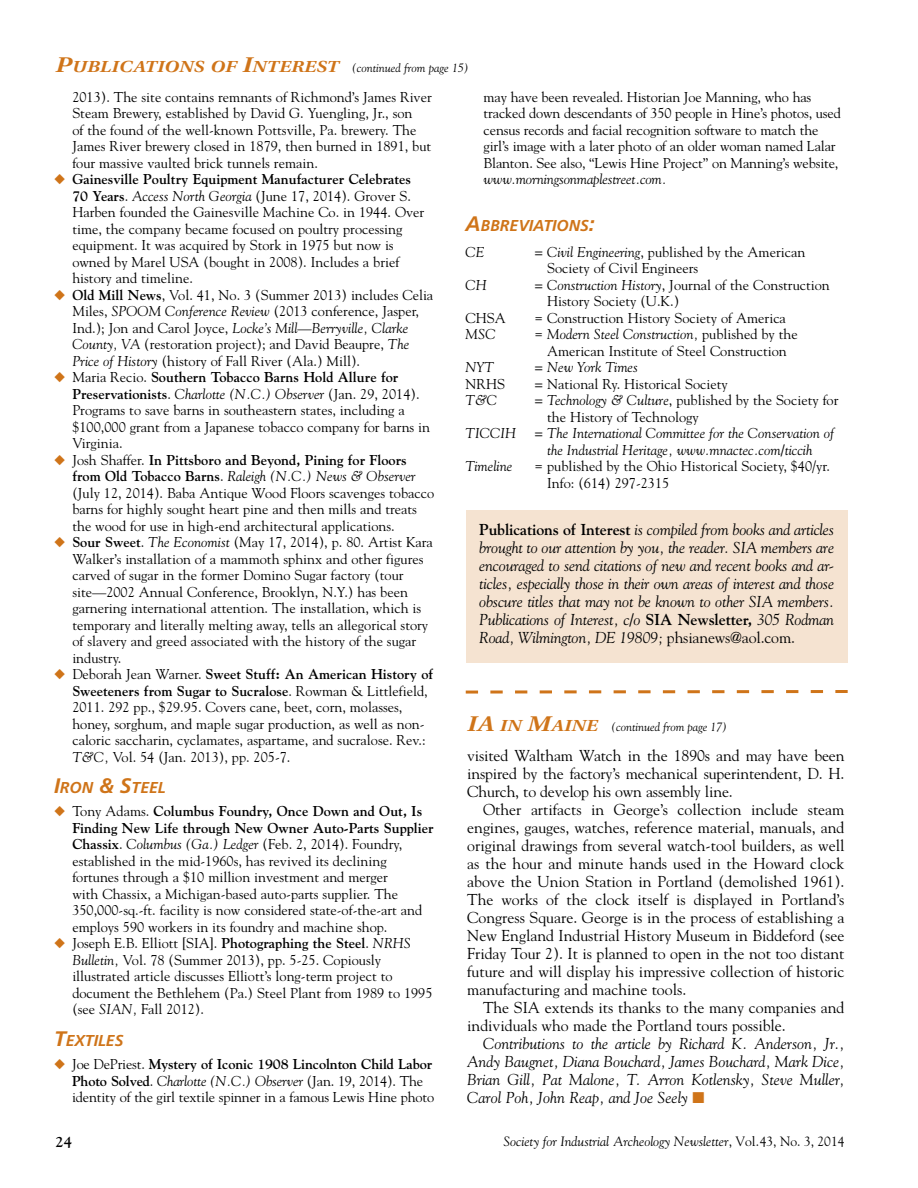
<style>
.page{position:relative;width:918px;height:1188px;background:#fff}
.page>*{position:absolute;margin:0;border:0;box-sizing:border-box;transform-origin:0 0}
.t1{font:15.75px/18px "Goudy Std";color:#000;text-align:justify}
.t2{font:italic 15.75px/18px "Goudy Std";letter-spacing:-.005em;color:#000;text-align:justify}
.t3{font:italic 700 15.75px "Frutiger LT Std";color:#cf7419}
.t4{font:700 15px "Goudy Std";color:#000}
.t5{font:14.25px/16.5px "Goudy Std";color:#000}
.t6{font:italic 14.25px/16.5px "Goudy Std";color:#000}
.t7{font:italic 13.5px "Goudy Std";color:#000}
.t8{font:italic 12px "Goudy Std";color:#000}
.s1{font-family:"Utopia Std";font-weight:600;font-size:22.5px;color:#cf7419}
.s2{font-family:"Utopia Std";font-weight:600;font-size:16.8px;color:#cf7419}
.s3{color:#cf7419}
.s4{font-weight:700}
.s5{font-style:italic}
.s6{font-size:21px}
.s7{font-weight:700;font-style:normal}
.s8{font-style:normal}
</style>
<div class="page">
<div style="left:466px;top:510px;width:382px;height:153px;background:#f5e3d1"></div>
<svg style="left:465px;top:690px;width:383px;height:4px"></svg>
<p class="t8" style="left:56px;top:60px;width:415px"><span class="s1">P</span><span class="s2">UBLICATIONS OF</span> <span class="s1">I</span><span class="s2">NTEREST</span> (continued from page 15)</p>
<p class="t5" style="left:72px;top:88px;width:361px">2013). The site contains remnants of Richmond’s James River Steam Brewery, established by David G. Yuengling, Jr., son<br>of the found of the well-known Pottsville, Pa. brewery. The James River brewery closed in 1879, then burned in 1891, but four massive vaulted brick tunnels remain.</p>
<p class="t5" style="left:72px;top:171px;width:353px;text-indent:-18px"><span class="s3">◆</span> <span class="s4">Gainesville Poultry Equipment Manufacturer Celebrates 70 Years</span>. <span class="s5">Access North Georgia</span> (June 17, 2014). Grover S.<br>Harben founded the Gainesville Machine Co. in 1944. Over time, the company became focused on poultry processing equipment. It was acquired by Stork in 1975 but now is owned by Marel USA (bought in 2008). Includes a brief history and timeline.</p>
<p class="t5" style="left:72px;top:286px;width:362px;text-indent:-18px"><span class="s3">◆</span> <span class="s4">Old Mill News</span>, Vol. 41, No. 3 (Summer 2013) includes Celia Miles, <span class="s5">SPOOM Conference Review</span> (2013 conference, Jasper, Ind.); Jon and Carol Joyce, <span class="s5">Locke’s Mill—Berryville, Clarke County, VA</span> (restoration project); and David Beaupre, <span class="s5">The Price of History</span> (history of Fall River (Ala.) Mill).</p>
<p class="t5" style="left:72px;top:369px;width:359px;text-indent:-18px"><span class="s3">◆</span> Maria Recio. <span class="s4">Southern Tobacco Barns Hold Allure for Preservationists</span>. <span class="s5">Charlotte (N.C.) Observer</span> (Jan. 29, 2014).<br>Programs to save barns in southeastern states, including a $100,000 grant from a Japanese tobacco company for barns in Virginia.</p>
<p class="t5" style="left:72px;top:451px;width:363px;text-indent:-18px"><span class="s3">◆</span> Josh Shaffer. <span class="s4">In Pittsboro and Beyond, Pining for Floors from Old Tobacco Barns</span>. <span class="s5">Raleigh (N.C.) News &amp; Observer </span>(July 12, 2014). Baba Antique Wood Floors scavenges tobacco barns for highly sought heart pine and then mills and treats the wood for use in high-end architectural applications.</p>
<p class="t5" style="left:72px;top:534px;width:362px;text-indent:-18px"><span class="s3">◆</span> <span class="s4">Sour Sweet</span>. <span class="s5">The Economist</span> (May 17, 2014), p. 80. Artist Kara Walker’s installation of a mammoth sphinx and other figures carved of sugar in the former Domino Sugar factory (tour site—2002 Annual Conference, Brooklyn, N.Y.) has been garnering international attention. The installation, which is temporary and literally melting away, tells an allegorical story of slavery and greed associated with the history of the sugar industry.</p>
<p class="t5" style="left:72px;top:666px;width:362px;text-indent:-18px"><span class="s3">◆</span> Deborah Jean Warner. <span class="s4">Sweet Stuff: An American History of Sweeteners from Sugar to Sucralose</span>. Rowman &amp; Littlefield, 2011. 292 pp., $29.95. Covers cane, beet, corn, molasses, honey, sorghum, and maple sugar production, as well as non&shy;caloric saccharin, cyclamates, aspartame, and sucralose. Rev.:<br><span class="s5">T&amp;C,</span> Vol. 54 (Jan. 2013), pp. 205-7.</p>
<p class="t3" style="left:54px;top:778px;width:113px"><span class="s6">I</span>RON <span class="s6">&amp; S</span>TEEL</p>
<p class="t5" style="left:72px;top:803px;width:363px;text-indent:-18px"><span class="s3">◆</span> Tony Adams. <span class="s4">Columbus Foundry, Once Down and Out, Is Finding New Life through New Owner Auto-Parts Supplier Chassix</span>. <span class="s5">Columbus (Ga.) Ledger</span> (Feb. 2, 2014). Foundry, established in the mid-1960s, has revived its declining fortunes through a $10 million investment and merger<br>with Chassix, a Michigan-based auto-parts supplier. The 350,000-sq.-ft. facility is now considered state-of-the-art and employs 590 workers in its foundry and machine shop.</p>
<p class="t5" style="left:72px;top:935px;width:362px;text-indent:-18px"><span class="s3">◆</span> Joseph E.B. Elliott [SIA]. <span class="s4">Photographing the Steel</span>. <span class="s5">NRHS Bulletin,</span> Vol. 78 (Summer 2013), pp. 5-25. Copiously illustrated article discusses Elliott’s long-term project to document the Bethlehem (Pa.) Steel Plant from 1989 to 1995 (see <span class="s5">SIAN,</span> Fall 2012).</p>
<p class="t3" style="left:54px;top:1031px;width:71px"><span class="s6">T</span>EXTILES</p>
<p class="t5" style="left:72px;top:1056px;width:364px;text-indent:-18px"><span class="s3">◆</span> Joe DePriest. <span class="s4">Mystery of Iconic 1908 Lincolnton Child Labor<br>Photo Solved</span>. <span class="s5">Charlotte (N.C.) Observer</span> (Jan. 19, 2014). The identity of the girl textile spinner in a famous Lewis Hine photo</p>
<p class="t5" style="left:484px;top:88px;width:359px">may have been revealed. Historian Joe Manning, who has tracked down descendants of 350 people in Hine’s photos, used census records and facial recognition software to match the girl’s image with a later photo of an older woman named Lalar Blanton. See also, “Lewis Hine Project” on Manning’s website,</p>
<p class="t6" style="left:484px;top:171px;width:184px">www.morningsonmaplestreet.com.</p>
<p class="t3" style="left:466px;top:216px;width:131px"><span class="s6">A</span>BBREVIATIONS<span class="s6">:</span></p>
<p class="t6" style="left:466px;top:243px;width:20px">CE</p>
<p class="t5" style="left:547px;top:243px;width:260px;text-indent:-13px"><span class="s5">= Civil Engineering</span>, published by the American<br>Society of Civil Engineers</p>
<p class="t6" style="left:466px;top:276px;width:23px">CH</p>
<p class="t5" style="left:547px;top:276px;width:284px;text-indent:-13px"><span class="s5">= Construction History</span>, Journal of the Construction<br>History Society (U.K.)</p>
<p class="t5" style="left:466px;top:309px;width:42px">CHSA</p>
<p class="t5" style="left:535px;top:309px;width:253px">= Construction History Society of America</p>
<p class="t6" style="left:466px;top:326px;width:32px">MSC</p>
<p class="t5" style="left:535px;top:326px;width:265px;text-align:center">= <span class="s5">Modern Steel Construction,</span> published by the<br>American Institute of Steel Construction</p>
<p class="t6" style="left:466px;top:359px;width:30px">NYT</p>
<p class="t6" style="left:535px;top:359px;width:105px">= New York Times</p>
<p class="t5" style="left:466px;top:375px;width:41px">NRHS</p>
<p class="t5" style="left:535px;top:375px;width:195px"><span class="s5">=</span> National Ry. Historical Society</p>
<p class="t6" style="left:466px;top:392px;width:33px">T&amp;C</p>
<p class="t5" style="left:547px;top:392px;width:293px;text-indent:-13px"><span class="s5">= Technology &amp; Culture</span>, published by the Society for the History of Technology</p>
<p class="t6" style="left:466px;top:425px;width:52px">TICCIH</p>
<p class="t6" style="left:547px;top:425px;width:289px;text-indent:-13px">= The International Committee for the Conservation of the Industrial Heritage, www.mnactec.com/ticcih</p>
<p class="t6" style="left:466px;top:458px;width:48px">Timeline</p>
<p class="t5" style="left:547px;top:458px;width:284px;text-indent:-13px">= published by the Ohio Historical Society, $40/yr.<br>Info: (614) 297-2315</p>
<p class="t2" style="left:479px;top:521px;width:356px"><span class="s7">Publications of Interest</span> is compiled from books and articles brought to our attention by you, the reader. SIA members are encouraged to send citations of new and recent books and ar&shy;ticles, especially those in their own areas of interest and those obscure titles that may not be known to other SIA members.<br>Publications of Interest, c/o <span class="s7">SIA Newsletter,</span> 305 Rodman Road, Wilmington, DE 19809; <span class="s8">phsianews@aol.com.</span></p>
<p class="t8" style="left:467px;top:720px;width:261px"><span class="s1">IA</span> <span class="s2">IN</span> <span class="s1">M</span><span class="s2">AINE</span> (continued from page 17)</p>
<p class="t1" style="left:467px;top:746px;width:379px">visited Waltham Watch in the 1890s and may have been inspired by the factory’s mechanical superintendent, D. H.<br>Church, to develop his own assembly line.</p>
<p class="t1" style="left:467px;top:800px;width:379px;text-indent:16px">Other artifacts in George’s collection include steam engines, gauges, watches, reference material, manuals, and original drawings from several watch-tool builders, as well as the hour and minute hands used in the Howard clock above the Union Station in Portland (demolished 1961).<br>The works of the clock itself is displayed in Portland’s Congress Square. George is in the process of establishing a New England Industrial History Museum in Biddeford (see Friday Tour 2). It is planned to open in the not too distant future and will display his impressive collection of historic manufacturing and machine tools.</p>
<p class="t1" style="left:467px;top:998px;width:379px;text-indent:16px">The SIA extends its thanks to the many companies and individuals who made the Portland tours possible.</p>
<p class="t2" style="left:467px;top:1034px;width:379px;text-indent:16px">Contributions to the article by Richard K. Anderson, Jr., Andy Baugnet, Diana Bouchard, James Bouchard, Mark Dice, Brian Gill, Pat Malone, T. Arron Kotlensky, Steve Muller, Carol Poh, John Reap, and Joe Seely <span class="s3">■</span></p>
<p class="t4" style="left:56px;top:1133px;width:18px">24</p>
<p class="t7" style="left:503px;top:1133px;width:343px">Society for Industrial Archeology Newsletter<span class="s8">, Vol. 43, No. 3, 2014</span></p>
</div>
